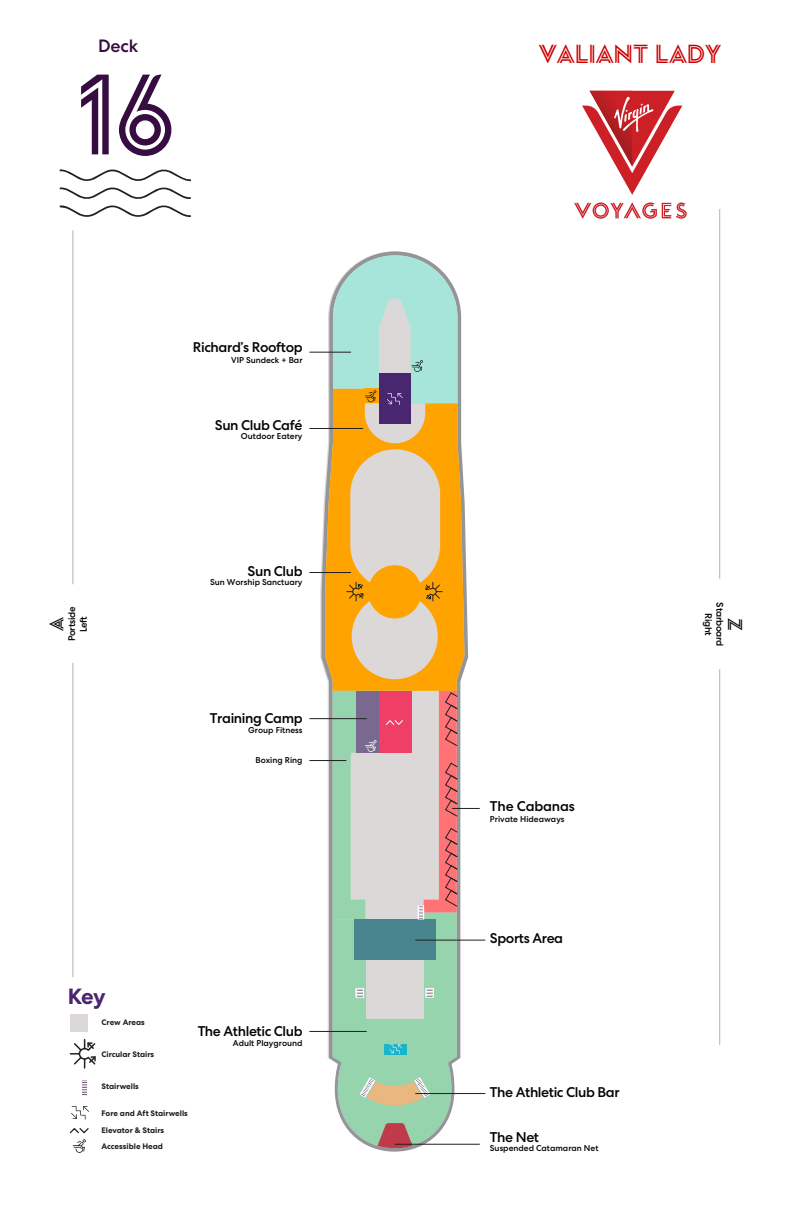
<style>
.page{position:relative;width:792px;height:1224px;background:#fff}
.page>*{position:absolute;margin:0;border:0;box-sizing:border-box;transform-origin:0 0}
.t1{font:114px "Voyages Headline";color:#360c41}
.t2{font:26.1px "Voyages Headline";color:#c00}
.t3{font:700 22px "VV Centra 2";color:#4a2670}
.t4{font:20px "Voyages Headline";color:#050504}
.t5{font:500 17.8px "VV Centra 2";color:#360c41}
.t6{font:500 14.1px "VV Centra 2";letter-spacing:-.025em;color:#050504}
.t7{font:500 9.6px/11.6px "VV Centra 2";letter-spacing:-.035em;color:#050504;text-align:center}
.t8{font:500 8.5px "VV Centra 2";color:#050504}
.t9{font:700 8px/15.9px "VV Centra 2";color:#231f20}
</style>
<div class="page">
<svg style="left:322px;top:251px;width:146px;height:810px"></svg>
<svg style="left:325px;top:389px;width:140px;height:302px;background:#f2a722"></svg>
<svg style="left:346px;top:449px;width:97px;height:230px;background:#e6c590"></svg>
<svg style="left:60px;top:169px;width:131px;height:48px"></svg>
<hr style="left:72px;top:663px;width:1px;height:314px;background:#b2b2b2">
<hr style="left:72px;top:230px;width:1px;height:354px;background:#b2b2b2">
<hr style="left:719px;top:669px;width:1px;height:376px;background:#b2b2b2">
<hr style="left:719px;top:209px;width:1px;height:370px;background:#b2b2b2">
<hr style="left:309px;top:572px;width:42px;height:1px;background:#231f20">
<hr style="left:309px;top:352px;width:42px;height:1px;background:#231f20">
<hr style="left:309px;top:428px;width:54px;height:1px;background:#231f20">
<hr style="left:309px;top:718px;width:58px;height:1px;background:#231f20">
<hr style="left:309px;top:760px;width:37px;height:1px;background:#231f20">
<hr style="left:309px;top:1031px;width:58px;height:1px;background:#231f20">
<hr style="left:415px;top:940px;width:70px;height:1px;background:#231f20">
<hr style="left:415px;top:1093px;width:70px;height:1px;background:#231f20">
<svg style="left:82px;top:1080px;width:5px;height:16px"></svg>
<svg style="left:70px;top:1039px;width:26px;height:30px"></svg>
<div style="left:71px;top:1014px;width:17px;height:17px;background:#dcd8d7"></div>
<svg style="left:71px;top:1106px;width:18px;height:14px"></svg>
<svg style="left:69px;top:1128px;width:20px;height:25px"></svg>
<svg style="left:333px;top:255px;width:125px;height:188px;background:#b9cbb0"></svg>
<svg style="left:333px;top:691px;width:147px;height:461px"></svg>
<svg style="left:574px;top:202px;width:113px;height:17px"></svg>
<svg style="left:582px;top:91px;width:100px;height:104px"></svg>
<h3 class="t5" style="left:98px;top:36px;width:42px">Deck</h3>
<h1 class="t1" style="left:76px;top:45px;width:100px">16</h1>
<h3 class="t6" style="left:193px;top:339px;width:111px">Richard’s Rooftop</h3>
<p class="t8" style="left:231px;top:355px;width:73px">VIP Sundeck + Bar</p>
<h3 class="t6" style="left:215px;top:417px;width:89px">Sun Club Café</h3>
<p class="t8" style="left:241px;top:431px;width:63px">Outdoor Eatery</p>
<h3 class="t6" style="left:248px;top:563px;width:57px">Sun Club</h3>
<p class="t8" style="left:210px;top:577px;width:94px">Sun Worship Sanctuary</p>
<h2 class="t2" style="left:539px;top:38px;width:184px">VALIANT LADY</h2>
<p class="t7" style="left:726px;top:602px;width:45px;rotate:90deg">Starboard<br>Right</p>
<h3 class="t4" style="left:44px;top:631px;width:15px;rotate:-90deg">A</h3>
<p class="t7" style="left:66px;top:641px;width:36px;rotate:-90deg">Portside<br>Left</p>
<h3 class="t4" style="left:747px;top:618px;width:14px;rotate:90deg">Z</h3>
<h3 class="t6" style="left:210px;top:710px;width:94px">Training Camp</h3>
<p class="t8" style="left:248px;top:725px;width:56px">Group Fitness</p>
<p class="t8" style="left:255px;top:755px;width:49px">Boxing Ring</p>
<h3 class="t3" style="left:68px;top:984px;width:39px">Key</h3>
<p class="t9" style="left:102px;top:1015px;width:45px">Crew Areas</p>
<p class="t9" style="left:102px;top:1046px;width:54px">Circular Stairs</p>
<p class="t9" style="left:102px;top:1079px;width:39px">Stairwells</p>
<p class="t9" style="left:102px;top:1105px;width:88px">Fore and Aft Stairwells</p>
<p class="t9" style="left:102px;top:1123px;width:64px">Elevator &amp; Stairs<br>Accessible Head</p>
<h3 class="t6" style="left:198px;top:1023px;width:107px">The Athletic Club</h3>
<p class="t8" style="left:233px;top:1038px;width:71px">Adult Playground</p>
<h3 class="t6" style="left:490px;top:798px;width:87px">The Cabanas</h3>
<p class="t8" style="left:490px;top:814px;width:76px">Private Hideaways</p>
<h3 class="t6" style="left:490px;top:930px;width:75px">Sports Area</h3>
<h3 class="t6" style="left:490px;top:1084px;width:131px">The Athletic Club Bar</h3>
<h3 class="t6" style="left:490px;top:1129px;width:51px">The Net</h3>
<p class="t8" style="left:490px;top:1143px;width:110px">Suspended Catamaran Net</p>
</div>
